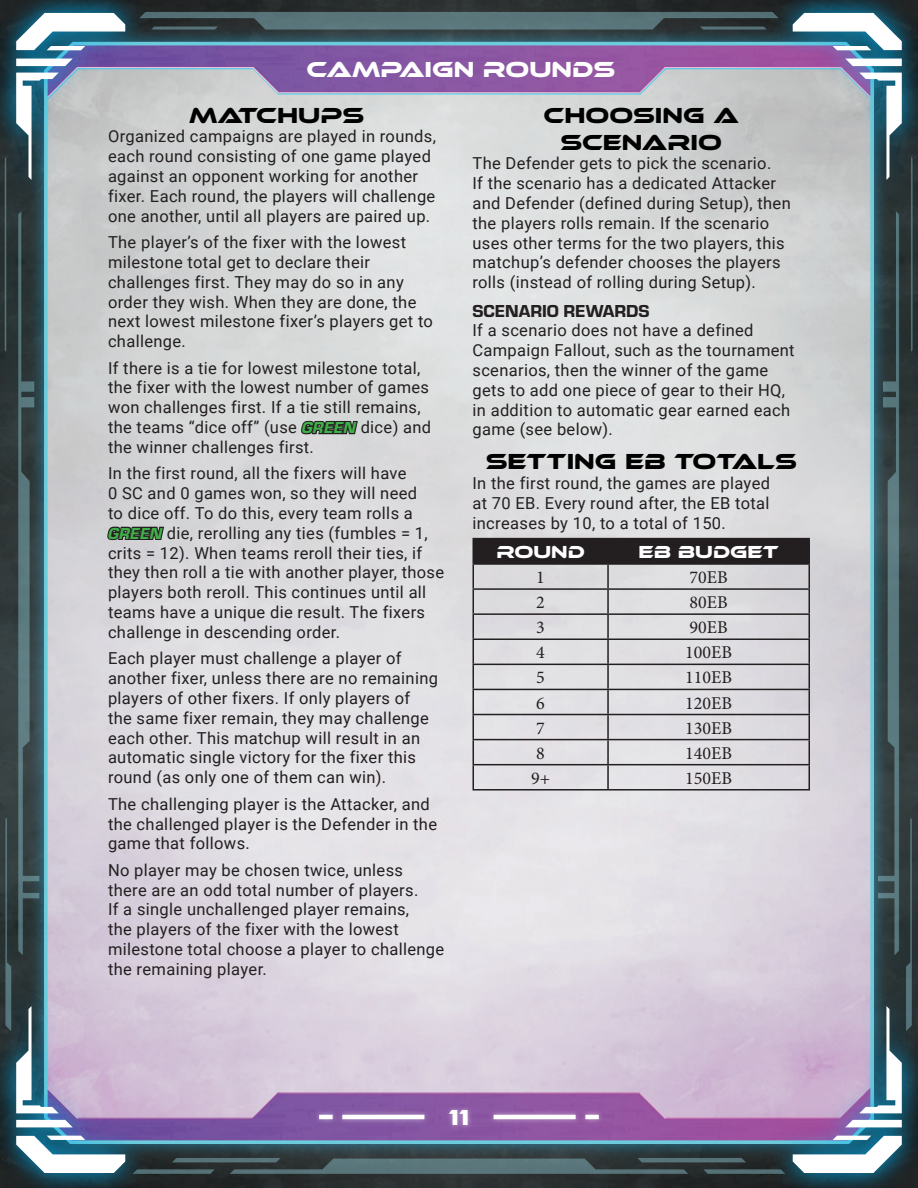
<style>
.page{position:relative;width:918px;height:1188px;background:#fff}
.page>*{position:absolute;margin:0;border:0;box-sizing:border-box;transform-origin:0 0}
.t1{font:22.5px/27px "Ethnocentric Rg";color:#000;text-align:center}
.t2{font:22.5px "Ethnocentric Rg";color:#fff}
.t3{font:18px "Minion Pro";color:#231f20}
.t4{font:18px "Eurostile Hea";color:#231f20}
.t5{font:18px "Ethnocentric Rg";color:#fff}
.t6{font:16.5px/19.8px "Roboto";letter-spacing:.02em;color:#231f20}
.s1{font-family:"Eurostile Hea Ita"}
</style>
<div class="page">
<img style="left:0;top:0;width:918px;height:1188px">
<svg style="left:0;top:0;width:149px;height:201px;background:#68777f"></svg>
<svg style="left:16px;top:13px;width:109px;height:167px"></svg>
<svg style="left:769px;top:0;width:149px;height:201px;background:#69747c"></svg>
<svg style="left:793px;top:13px;width:109px;height:167px"></svg>
<svg style="left:0;top:985px;width:149px;height:203px;background:#6b7283"></svg>
<svg style="left:16px;top:1006px;width:109px;height:167px"></svg>
<svg style="left:769px;top:985px;width:149px;height:203px;background:#6d7082"></svg>
<svg style="left:793px;top:1006px;width:109px;height:167px"></svg>
<div style="left:313px;top:1109px;width:292px;height:16px;background:#fff;opacity:.5"></div>
<hr style="left:342px;top:1115px;width:82px;height:4px;background:#fff">
<hr style="left:319px;top:1115px;width:14px;height:4px;background:#fff">
<hr style="left:494px;top:1115px;width:82px;height:4px;background:#fff">
<hr style="left:585px;top:1115px;width:14px;height:4px;background:#fff">
<div style="left:444px;top:1104px;width:30px;height:27px;background:#fff;opacity:.5"></div>
<div style="left:474px;top:539px;width:334px;height:24px;background:#231f20"></div>
<hr style="left:472px;top:538px;width:136px;height:1px;background:#231f20">
<hr style="left:472px;top:539px;width:2px;height:24px;background:#231f20">
<hr style="left:608px;top:538px;width:202px;height:1px;background:#231f20">
<hr style="left:607px;top:539px;width:2px;height:24px;background:#231f20">
<hr style="left:808px;top:539px;width:2px;height:24px;background:#231f20">
<hr style="left:472px;top:563px;width:136px;height:2px;background:#231f20">
<hr style="left:472px;top:565px;width:2px;height:23px;background:#231f20">
<hr style="left:608px;top:563px;width:202px;height:2px;background:#231f20">
<hr style="left:607px;top:565px;width:2px;height:23px;background:#231f20">
<hr style="left:808px;top:565px;width:2px;height:23px;background:#231f20">
<hr style="left:472px;top:588px;width:136px;height:2px;background:#231f20">
<hr style="left:472px;top:590px;width:2px;height:23px;background:#231f20">
<hr style="left:608px;top:588px;width:202px;height:2px;background:#231f20">
<hr style="left:607px;top:590px;width:2px;height:23px;background:#231f20">
<hr style="left:808px;top:590px;width:2px;height:23px;background:#231f20">
<hr style="left:472px;top:613px;width:136px;height:2px;background:#231f20">
<hr style="left:472px;top:615px;width:2px;height:24px;background:#231f20">
<hr style="left:608px;top:613px;width:202px;height:2px;background:#231f20">
<hr style="left:607px;top:615px;width:2px;height:24px;background:#231f20">
<hr style="left:808px;top:615px;width:2px;height:24px;background:#231f20">
<hr style="left:472px;top:639px;width:136px;height:1px;background:#231f20">
<hr style="left:472px;top:640px;width:2px;height:24px;background:#231f20">
<hr style="left:608px;top:639px;width:202px;height:1px;background:#231f20">
<hr style="left:607px;top:640px;width:2px;height:24px;background:#231f20">
<hr style="left:808px;top:640px;width:2px;height:24px;background:#231f20">
<hr style="left:472px;top:664px;width:136px;height:1px;background:#231f20">
<hr style="left:472px;top:665px;width:2px;height:24px;background:#231f20">
<hr style="left:608px;top:664px;width:202px;height:1px;background:#231f20">
<hr style="left:607px;top:665px;width:2px;height:24px;background:#231f20">
<hr style="left:808px;top:665px;width:2px;height:24px;background:#231f20">
<hr style="left:472px;top:689px;width:136px;height:1px;background:#231f20">
<hr style="left:472px;top:690px;width:2px;height:24px;background:#231f20">
<hr style="left:608px;top:689px;width:202px;height:1px;background:#231f20">
<hr style="left:607px;top:690px;width:2px;height:24px;background:#231f20">
<hr style="left:808px;top:690px;width:2px;height:24px;background:#231f20">
<hr style="left:472px;top:714px;width:136px;height:1px;background:#231f20">
<hr style="left:472px;top:715px;width:2px;height:24px;background:#231f20">
<hr style="left:608px;top:714px;width:202px;height:1px;background:#231f20">
<hr style="left:607px;top:715px;width:2px;height:24px;background:#231f20">
<hr style="left:808px;top:715px;width:2px;height:24px;background:#231f20">
<hr style="left:472px;top:739px;width:136px;height:1px;background:#231f20">
<hr style="left:472px;top:740px;width:2px;height:24px;background:#231f20">
<hr style="left:608px;top:739px;width:202px;height:1px;background:#231f20">
<hr style="left:607px;top:740px;width:2px;height:24px;background:#231f20">
<hr style="left:808px;top:740px;width:2px;height:24px;background:#231f20">
<hr style="left:472px;top:764px;width:136px;height:1px;background:#231f20">
<hr style="left:472px;top:765px;width:2px;height:24px;background:#231f20">
<hr style="left:608px;top:764px;width:202px;height:1px;background:#231f20">
<hr style="left:607px;top:765px;width:2px;height:24px;background:#231f20">
<hr style="left:808px;top:765px;width:2px;height:24px;background:#231f20">
<hr style="left:472px;top:789px;width:136px;height:2px;background:#231f20">
<hr style="left:608px;top:789px;width:202px;height:2px;background:#231f20">
<h1 class="t2" style="left:306px;top:56px;width:310px">CAMPAIGN ROUNDS</h1>
<h1 class="t1" style="left:189px;top:101px;width:177px">MATCHUPS</h1>
<p class="t6" style="left:108px;top:126px;width:329px">Organized campaigns are played in rounds, each round consisting of one game played against an opponent working for another fixer. Each round, the players will challenge one another, until all players are paired up.</p>
<p class="t6" style="left:108px;top:232px;width:327px">The player’s of the fixer with the lowest milestone total get to declare their challenges first. They may do so in any order they wish. When they are done, the next lowest milestone fixer’s players get to challenge.</p>
<p class="t6" style="left:108px;top:357px;width:325px">If there is a tie for lowest milestone total, the fixer with the lowest number of games won challenges first. If a tie still remains, the teams “dice off” (use <span class="s1">GREEN</span> dice) and the winner challenges first.</p>
<p class="t6" style="left:108px;top:463px;width:338px">In the first round, all the fixers will have<br>0 SC and 0 games won, so they will need<br>to dice off. To do this, every team rolls a <span class="s1">GREEN</span> die, rerolling any ties (fumbles = 1, crits = 12). When teams reroll their ties, if they then roll a tie with another player, those players both reroll. This continues until all teams have a unique die result. The fixers challenge in descending order.</p>
<p class="t6" style="left:108px;top:648px;width:332px">Each player must challenge a player of another fixer, unless there are no remaining players of other fixers. If only players of the same fixer remain, they may challenge each other. This matchup will result in an automatic single victory for the fixer this round (as only one of them can win).</p>
<p class="t6" style="left:108px;top:793px;width:331px">The challenging player is the Attacker, and the challenged player is the Defender in the game that follows.</p>
<p class="t6" style="left:108px;top:860px;width:338px">No player may be chosen twice, unless there are an odd total number of players.<br>If a single unchallenged player remains,<br>the players of the fixer with the lowest milestone total choose a player to challenge the remaining player.</p>
<h1 class="t1" style="left:544px;top:101px;width:197px">CHOOSING A<br>SCENARIO</h1>
<p class="t6" style="left:472px;top:153px;width:320px">The Defender gets to pick the scenario.<br>If the scenario has a dedicated Attacker and Defender (defined during Setup), then the players rolls remain. If the scenario uses other terms for the two players, this matchup’s defender chooses the players rolls (instead of rolling during Setup).</p>
<p class="t4" style="left:472px;top:298px;width:179px">SCENARIO REWARDS</p>
<p class="t6" style="left:472px;top:320px;width:324px">If a scenario does not have a defined Campaign Fallout, such as the tournament scenarios, then the winner of the game gets to add one piece of gear to their HQ, in addition to automatic gear earned each game (see below).</p>
<h1 class="t1" style="left:486px;top:448px;width:313px">SETTING EB TOTALS</h1>
<p class="t6" style="left:472px;top:473px;width:299px;text-align:justify">In the first round, the games are played at 70 EB. Every round after, the EB total increases by 10, to a total of 150.</p>
<p class="t5" style="left:496px;top:541px;width:90px">ROUND</p>
<p class="t5" style="left:638px;top:541px;width:142px">EB BUDGET</p>
<p class="t3" style="left:536px;top:565px;width:10px">1</p>
<p class="t3" style="left:690px;top:565px;width:40px">70EB</p>
<p class="t3" style="left:536px;top:590px;width:10px">2</p>
<p class="t3" style="left:690px;top:590px;width:40px">80EB</p>
<p class="t3" style="left:536px;top:615px;width:10px">3</p>
<p class="t3" style="left:690px;top:615px;width:40px">90EB</p>
<p class="t3" style="left:536px;top:641px;width:10px">4</p>
<p class="t3" style="left:685px;top:641px;width:48px">100EB</p>
<p class="t3" style="left:536px;top:666px;width:10px">5</p>
<p class="t3" style="left:685px;top:666px;width:48px">110EB</p>
<p class="t3" style="left:536px;top:691px;width:10px">6</p>
<p class="t3" style="left:685px;top:691px;width:48px">120EB</p>
<p class="t3" style="left:536px;top:716px;width:10px">7</p>
<p class="t3" style="left:685px;top:716px;width:48px">130EB</p>
<p class="t3" style="left:536px;top:741px;width:10px">8</p>
<p class="t3" style="left:685px;top:741px;width:48px">140EB</p>
<p class="t3" style="left:531px;top:766px;width:21px">9+</p>
<p class="t3" style="left:685px;top:766px;width:48px">150EB</p>
<h1 class="t2" style="left:449px;top:1104px;width:22px">11</h1>
</div>
